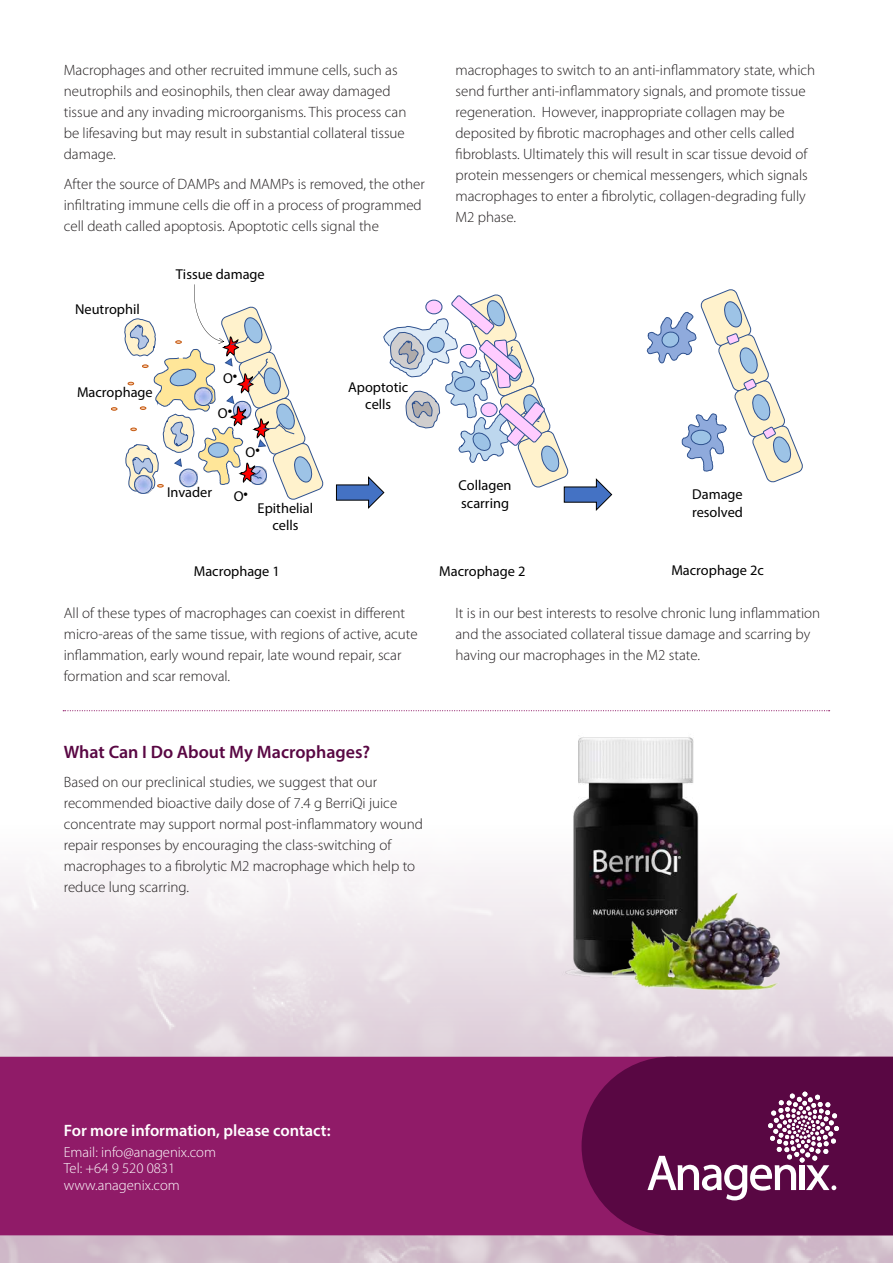
<style>
.page{position:relative;width:893px;height:1263px;background:#fff}
.page>*{position:absolute;margin:0;border:0;box-sizing:border-box;transform-origin:0 0}
.t1{font:600 18px "Myriad Pro";color:#590743}
.t2{font:600 16.5px "Myriad Pro";color:#fff}
.t3{font:300 15px/21px "Myriad Pro";color:#231f20}
.t4{font:300 14.7px/16.5px "Myriad Pro";color:#fff}
.t5{font:14.4px/17.5px "Myriad Pro";color:#000;text-align:center}
</style>
<div class="page">
<img style="left:0;top:710px;width:893px;height:553px">
<div style="left:0;top:1057px;width:582px;height:178px;background:#901b68"></div>
<svg style="left:582px;top:1057px;width:311px;height:178px;background:#5e0846"></svg>
<svg style="left:647px;top:1092px;width:192px;height:108px"></svg>
<svg style="left:111px;top:407px;width:6px;height:4px"></svg>
<svg style="left:124px;top:284px;width:200px;height:216px"></svg>
<svg style="left:336px;top:294px;width:277px;height:217px"></svg>
<svg style="left:646px;top:289px;width:157px;height:194px"></svg>
<div style="left:460px;top:344px;width:16px;height:14px;background:#fcf;border-radius:50%"></div>
<div style="left:460px;top:344px;width:17px;height:15px;border:1px solid #2f528f;border-radius:50%"></div>
<div style="left:426px;top:300px;width:16px;height:14px;background:#fcf;border-radius:50%"></div>
<div style="left:425px;top:300px;width:17px;height:14px;border:1px solid #2f528f;border-radius:50%"></div>
<div style="left:481px;top:403px;width:16px;height:14px;background:#fcf;border-radius:50%"></div>
<div style="left:481px;top:402px;width:16px;height:15px;border:1px solid #2f528f;border-radius:50%"></div>
<img style="left:180px;top:469px;width:17px;height:18px">
<div style="left:179px;top:469px;width:19px;height:18px;border:1px solid #2f528f;border-radius:50%"></div>
<svg style="left:63px;top:710px;width:767px;height:1px"></svg>
<img style="left:555px;top:728px;width:162px;height:290px">
<img style="left:610px;top:891px;width:172px;height:104px">
<p class="t3" style="left:64px;top:60px;width:344px">Macrophages and other recruited immune cells, such as neutrophils and eosinophils, then clear away damaged tissue and any invading microorganisms. This process can be lifesaving but may result in substantial collateral tissue damage.</p>
<p class="t3" style="left:64px;top:173px;width:363px">After the source of DAMPs and MAMPs is removed, the other infiltrating immune cells die off in a process of programmed cell death called apoptosis. Apoptotic cells signal the</p>
<p class="t5" style="left:75px;top:301px;width:66px">Neutrophil</p>
<p class="t5" style="left:176px;top:265px;width:91px">Tissue damage</p>
<p class="t5" style="left:77px;top:383px;width:77px">Macrophage</p>
<p class="t5" style="left:223px;top:369px;width:16px">O•</p>
<p class="t5" style="left:218px;top:404px;width:16px">O•</p>
<p class="t5" style="left:167px;top:483px;width:47px">Invader</p>
<p class="t5" style="left:246px;top:443px;width:16px">O•</p>
<p class="t5" style="left:234px;top:487px;width:16px">O•</p>
<p class="t5" style="left:258px;top:499px;width:57px">Epithelial cells</p>
<p class="t5" style="left:348px;top:378px;width:62px">Apoptotic cells</p>
<p class="t3" style="left:455px;top:60px;width:361px">macrophages to switch to an anti-inflammatory state, which send further anti-inflammatory signals, and promote tissue regeneration. However, inappropriate collagen may be deposited by fibrotic macrophages and other cells called fibroblasts. Ultimately this will result in scar tissue devoid of protein messengers or chemical messengers, which signals macrophages to enter a fibrolytic, collagen-degrading fully M2 phase.</p>
<p class="t5" style="left:459px;top:476px;width:55px;text-align:left">Collagen scarring</p>
<p class="t5" style="left:692px;top:485px;width:52px;text-align:left">Damage resolved</p>
<p class="t5" style="left:194px;top:562px;width:88px">Macrophage 1</p>
<p class="t5" style="left:439px;top:562px;width:88px">Macrophage 2</p>
<p class="t5" style="left:671px;top:562px;width:94px">Macrophage 2c</p>
<p class="t3" style="left:64px;top:602px;width:355px">All of these types of macrophages can coexist in different micro-areas of the same tissue, with regions of active, acute inflammation, early wound repair, late wound repair, scar formation and scar removal.</p>
<p class="t3" style="left:455px;top:602px;width:366px">It is in our best interests to resolve chronic lung inflammation and the associated collateral tissue damage and scarring by having our macrophages in the M2 state.</p>
<p class="t1" style="left:64px;top:740px;width:308px">What Can I Do About My Macrophages?</p>
<p class="t3" style="left:64px;top:772px;width:361px">Based on our preclinical studies, we suggest that our recommended bioactive daily dose of 7.4 g BerriQi juice concentrate may support normal post-inflammatory wound repair responses by encouraging the class-switching of macrophages to a fibrolytic M2 macrophage which help to reduce lung scarring.</p>
<p class="t2" style="left:64px;top:1120px;width:268px">For more information, please contact:</p>
<p class="t4" style="left:64px;top:1144px;width:154px">Email: info@anagenix.com<br>Tel: +64 9 520 0831 www.anagenix.com</p>
</div>
